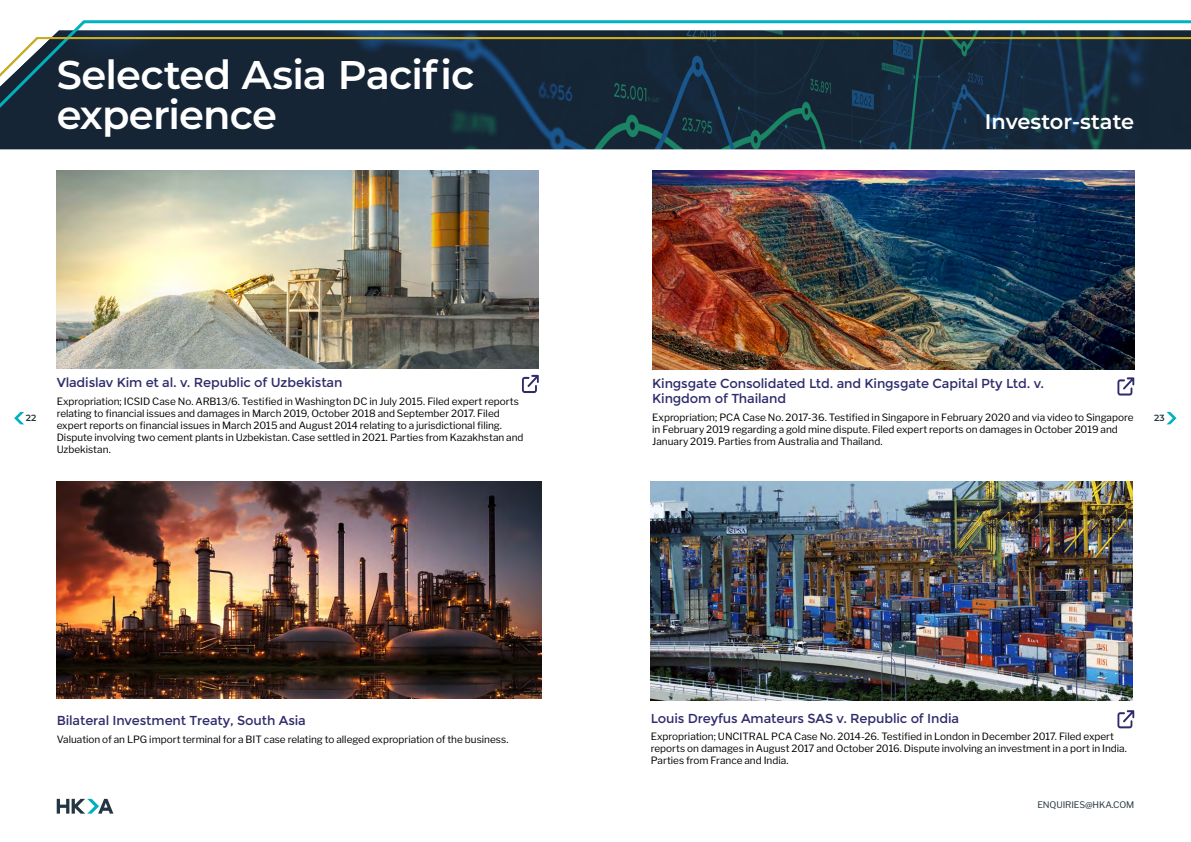
<style>
.page{position:relative;width:1191px;height:842px;background:#fff}
.page>*{position:absolute;margin:0;border:0;box-sizing:border-box;transform-origin:0 0}
.t1{font:600 40px/40px "Montserrat";letter-spacing:-.02em;color:#fff}
.t2{font:600 21px "Montserrat";color:#fff}
.t3{font:13px/15.6px "Montserrat";letter-spacing:-.01em;color:#2e2b6b}
.t4{font:10px/12px "Libre Franklin";color:#000}
.t5{font:9px "Libre Franklin";letter-spacing:-.01em;color:#243642}
.t6{font:600 9px "Montserrat";color:#243642}
</style>
<div class="page">
<svg style="left:0;top:127px;width:1191px;height:22px;background:#152b3b"></svg>
<svg style="left:53px;top:20px;width:1138px;height:16px"></svg>
<svg style="left:0;top:36px;width:1191px;height:91px;background:#1c2f3d"></svg>
<img style="left:652px;top:170px;width:482px;height:200px">
<svg style="left:1117px;top:377px;width:17px;height:18px"></svg>
<img style="left:57px;top:482px;width:484px;height:216px">
<img style="left:651px;top:482px;width:481px;height:218px">
<svg style="left:1117px;top:710px;width:17px;height:18px"></svg>
<img style="left:57px;top:170px;width:482px;height:199px">
<svg style="left:522px;top:375px;width:17px;height:18px"></svg>
<svg style="left:57px;top:799px;width:56px;height:15px"></svg>
<svg style="left:14px;top:412px;width:10px;height:12px"></svg>
<svg style="left:1166px;top:412px;width:10px;height:12px"></svg>
<h1 class="t1" style="left:57px;top:53px;width:419px">Selected Asia Pacific experience</h1>
<h2 class="t2" style="left:984px;top:107px;width:151px">Investor-state</h2>
<h3 class="t3" style="left:57px;top:375px;width:287px">Vladislav Kim et al. v. Republic of Uzbekistan</h3>
<p class="t4" style="left:57px;top:395px;width:468px">Expropriation; ICSID Case No. ARB13/6. Testified in Washington DC in July 2015. Filed expert reports relating to financial issues and damages in March 2019, October 2018 and September 2017. Filed expert reports on financial issues in March 2015 and August 2014 relating to a jurisdictional filing.<br>Dispute involving two cement plants in Uzbekistan. Case settled in 2021. Parties from Kazakhstan and Uzbekistan.</p>
<h3 class="t3" style="left:652px;top:376px;width:393px">Kingsgate Consolidated Ltd. and Kingsgate Capital Pty Ltd. v.<br>Kingdom of Thailand</h3>
<p class="t4" style="left:652px;top:411px;width:483px">Expropriation; PCA Case No. 2017-36. Testified in Singapore in February 2020 and via video to Singapore in February 2019 regarding a gold mine dispute. Filed expert reports on damages in October 2019 and<br>January 2019. Parties from Australia and Thailand.</p>
<p class="t6" style="left:26px;top:411px;width:12px">22</p>
<p class="t6" style="left:1154px;top:411px;width:12px">23</p>
<h3 class="t3" style="left:57px;top:712px;width:251px">Bilateral Investment Treaty, South Asia</h3>
<p class="t4" style="left:57px;top:733px;width:453px">Valuation of an LPG import terminal for a BIT case relating to alleged expropriation of the business.</p>
<h3 class="t3" style="left:651px;top:710px;width:310px">Louis Dreyfus Amateurs SAS v. Republic of India</h3>
<p class="t4" style="left:651px;top:731px;width:478px">Expropriation; UNCITRAL PCA Case No. 2014-26. Testified in London in December 2017. Filed expert reports on damages in August 2017 and October 2016. Dispute involving an investment in a port in India.<br>Parties from France and India.</p>
<p class="t5" style="left:1037px;top:799px;width:98px">ENQUIRIES@HKA.COM</p>
</div>
